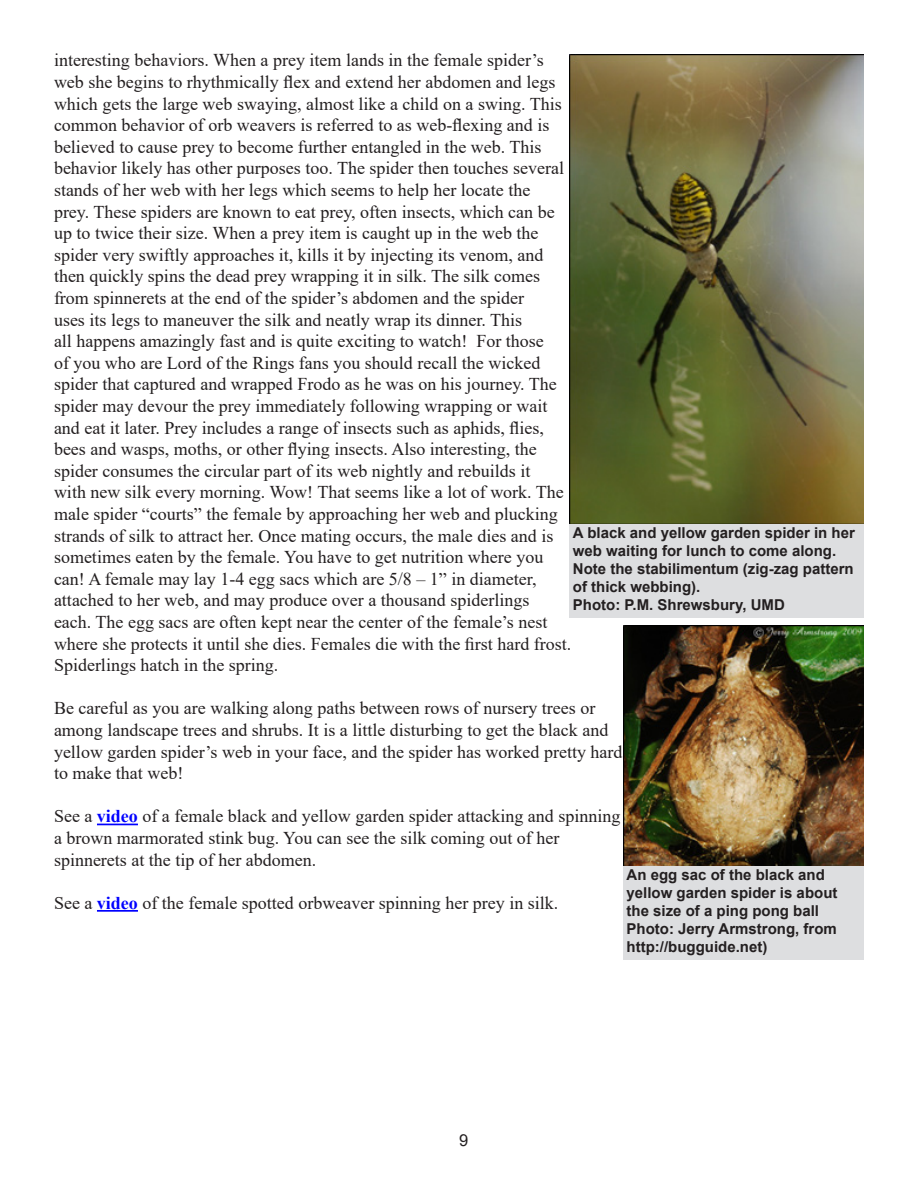
<style>
.page{position:relative;width:918px;height:1188px;background:#fff}
.page>*{position:absolute;margin:0;border:0;box-sizing:border-box;transform-origin:0 0}
.t1{font:18px/21.6px "Times New Roman";color:#231f20}
.t2{font:16.5px "Arial";color:#231f20}
.Photo_captions{font:700 15px/18px "Arial";color:#231f20}
.s1{font-weight:700;color:#00f}
</style>
<div class="page">
<hr style="left:97px;top:824px;width:41px;height:1px;background:#00f">
<hr style="left:97px;top:910px;width:41px;height:2px;background:#00f">
<img style="left:570px;top:54px;width:294px;height:470px">
<div style="left:570px;top:524px;width:294px;height:93px;background:#dddee0"></div>
<img style="left:624px;top:626px;width:240px;height:240px">
<div style="left:624px;top:866px;width:240px;height:94px;background:#dddee0"></div>
<p class="t1" style="left:54px;top:49px;width:519px">interesting behaviors. When a prey item lands in the female spider’s web she begins to rhythmically flex and extend her abdomen and legs which gets the large web swaying, almost like a child on a swing. This common behavior of orb weavers is referred to as web-flexing and is believed to cause prey to become further entangled in the web. This behavior likely has other purposes too. The spider then touches several stands of her web with her legs which seems to help her locate the<br>prey. These spiders are known to eat prey, often insects, which can be up to twice their size. When a prey item is caught up in the web the spider very swiftly approaches it, kills it by injecting its venom, and then quickly spins the dead prey wrapping it in silk. The silk comes from spinnerets at the end of the spider’s abdomen and the spider<br>uses its legs to maneuver the silk and neatly wrap its dinner. This<br>all happens amazingly fast and is quite exciting to watch! For those<br>of you who are Lord of the Rings fans you should recall the wicked spider that captured and wrapped Frodo as he was on his journey. The spider may devour the prey immediately following wrapping or wait and eat it later. Prey includes a range of insects such as aphids, flies, bees and wasps, moths, or other flying insects. Also interesting, the spider consumes the circular part of its web nightly and rebuilds it<br>with new silk every morning. Wow! That seems like a lot of work. The male spider “courts” the female by approaching her web and plucking strands of silk to attract her. Once mating occurs, the male dies and is sometimes eaten by the female. You have to get nutrition where you can! A female may lay 1-4 egg sacs which are 5/8 – 1” in diameter, attached to her web, and may produce over a thousand spiderlings<br>each. The egg sacs are often kept near the center of the female’s nest where she protects it until she dies. Females die with the first hard frost.<br>Spiderlings hatch in the spring.</p>
<p class="t1" style="left:54px;top:697px;width:570px">Be careful as you are walking along paths between rows of nursery trees or among landscape trees and shrubs. It is a little disturbing to get the black and yellow garden spider’s web in your face, and the spider has worked pretty hard to make that web!</p>
<p class="t1" style="left:54px;top:805px;width:568px">See a <span class="s1">video</span> of a female black and yellow garden spider attacking and spinning a brown marmorated stink bug. You can see the silk coming out of her spinnerets at the tip of her abdomen.</p>
<p class="t1" style="left:54px;top:891px;width:506px">See a <span class="s1">video</span> of the female spotted orbweaver spinning her prey in silk.</p>
<p class="Photo_captions" style="left:573px;top:523px;width:284px">A black and yellow garden spider in her web waiting for lunch to come along.<br>Note the stabilimentum (zig-zag pattern of thick webbing).</p>
<p class="Photo_captions" style="left:573px;top:595px;width:213px">Photo: P.M. Shrewsbury, UMD</p>
<p class="Photo_captions" style="left:627px;top:866px;width:212px">An egg sac of the black and yellow garden spider is about the size of a ping pong ball</p>
<p class="Photo_captions" style="left:627px;top:920px;width:212px">Photo: Jerry Armstrong, from http://bugguide.net)</p>
<p class="t2" style="left:459px;top:1129px;width:11px">9</p>
</div>
